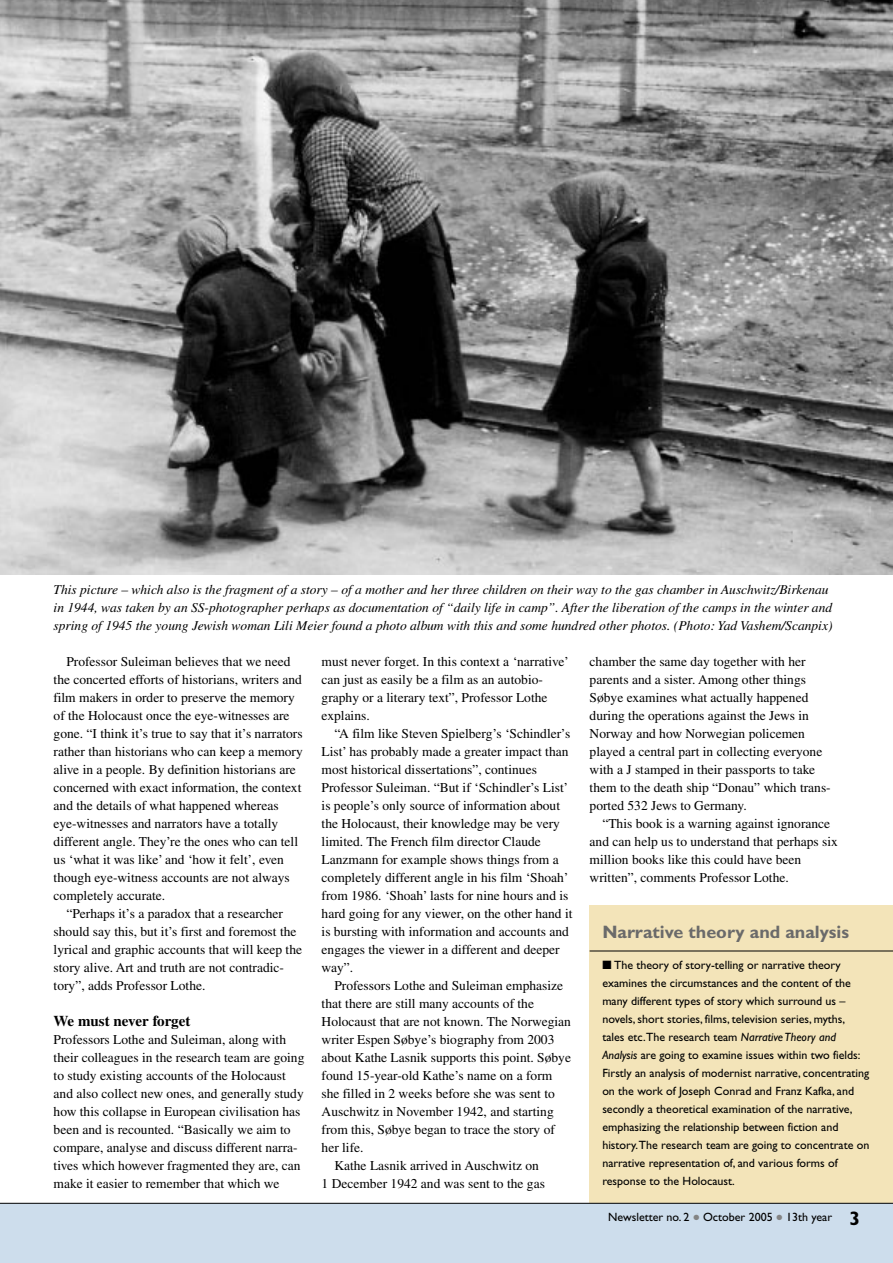
<style>
.page{position:relative;width:893px;height:1263px;background:#fff}
.page>*{position:absolute;margin:0;border:0;box-sizing:border-box;transform-origin:0 0}
.t1{font:700 19.5px "Gill Sans";color:#000}
.t2{font:700 18px "Gill Sans";color:#6a6a6a}
.t3{font:700 15px "Times";color:#000}
.t4{font:13.5px/18px "Times";color:#000}
.t5{font:italic 13.5px/18px "Times";color:#000}
.t6{font:12px/18px "Gill Sans";color:#000}
.s1{font-style:italic}
.s2{color:#848484}
</style>
<div class="page">
<div style="left:589px;top:906px;width:303px;height:318px;background:#f3e4b9"></div>
<div style="left:0;top:1203px;width:892px;height:60px;background:#cdddec"></div>
<hr style="left:0;top:1203px;width:892px;height:1px;background:#000">
<img style="left:0;top:0;width:892px;height:574px">
<hr style="left:589px;top:951px;width:303px;height:1px;background:#000">
<p class="t5" style="left:54px;top:582px;width:780px">This picture – which also is the fragment of a story – of a mother and her three children on their way to the gas chamber in Auschwitz/Birkenau in 1944, was taken by an SS-photographer perhaps as documentation of “daily life in camp”. After the liberation of the camps in the winter and spring of 1945 the young Jewish woman Lili Meier found a photo album with this and some hundred other photos. (Photo: Yad Vashem/Scanpix)</p>
<p class="t4" style="left:54px;top:654px;width:251px;text-indent:13px">Professor Suleiman believes that we need the concerted efforts of historians, writers and film makers in order to preserve the memory of the Holocaust once the eye-witnesses are gone. “I think it’s true to say that it’s narrators rather than historians who can keep a memory alive in a people. By definition historians are concerned with exact information, the context and the details of what happened whereas eye-witnesses and narrators have a totally different angle. They’re the ones who can tell us ‘what it was like’ and ‘how it felt’, even though eye-witness accounts are not always completely accurate.</p>
<p class="t4" style="left:54px;top:906px;width:250px;text-indent:13px">“Perhaps it’s a paradox that a researcher should say this, but it’s first and foremost the lyrical and graphic accounts that will keep the story alive. Art and truth are not contradic&shy;tory”, adds Professor Lothe.</p>
<p class="t3" style="left:54px;top:1016px;width:138px">We must never forget</p>
<p class="t4" style="left:54px;top:1032px;width:252px">Professors Lothe and Suleiman, along with their colleagues in the research team are going to study existing accounts of the Holocaust and also collect new ones, and generally study how this collapse in European civilisation has been and is recounted. “Basically we aim to compare, analyse and discuss different narra&shy;tives which however fragmented they are, can make it easier to remember that which we</p>
<p class="t4" style="left:321px;top:654px;width:249px">must never forget. In this context a ‘narrative’ can just as easily be a film as an autobio&shy;graphy or a literary text”, Professor Lothe explains.</p>
<p class="t4" style="left:321px;top:726px;width:252px;text-indent:13px">“A film like Steven Spielberg’s ‘Schindler’s List’ has probably made a greater impact than most historical dissertations”, continues Professor Suleiman. “But if ‘Schindler’s List’ is people’s only source of information about the Holocaust, their knowledge may be very limited. The French film director Claude Lanzmann for example shows things from a completely different angle in his film ‘Shoah’ from 1986. ‘Shoah’ lasts for nine hours and is hard going for any viewer, on the other hand it is bursting with information and accounts and engages the viewer in a different and deeper way”.</p>
<p class="t4" style="left:334px;top:978px;width:230px">Professors Lothe and Suleiman emphasize</p>
<p class="t4" style="left:321px;top:996px;width:214px">that there are still many accounts of the</p>
<p class="t4" style="left:321px;top:1014px;width:251px">Holocaust that are not known. The Norwegian</p>
<p class="t4" style="left:321px;top:1032px;width:234px">writer Espen Søbye’s biography from 2003</p>
<p class="t4" style="left:321px;top:1050px;width:251px">about Kathe Lasnik supports this point. Søbye</p>
<p class="t4" style="left:321px;top:1068px;width:232px">found 15-year-old Kathe’s name on a form</p>
<p class="t4" style="left:321px;top:1086px;width:235px">she filled in 2 weeks before she was sent to</p>
<p class="t4" style="left:321px;top:1104px;width:234px">Auschwitz in November 1942, and starting</p>
<p class="t4" style="left:321px;top:1122px;width:235px">from this, Søbye began to trace the story of</p>
<p class="t4" style="left:321px;top:1140px;width:43px">her life.</p>
<p class="t4" style="left:334px;top:1158px;width:206px">Kathe Lasnik arrived in Auschwitz on</p>
<p class="t4" style="left:321px;top:1176px;width:225px">1 December 1942 and was sent to the gas</p>
<p class="t4" style="left:589px;top:654px;width:243px">chamber the same day together with her parents and a sister. Among other things Søbye examines what actually happened during the operations against the Jews in Norway and how Norwegian policemen played a central part in collecting everyone with a J stamped in their passports to take them to the death ship “Donau” which trans&shy;ported 532 Jews to Germany.</p>
<p class="t4" style="left:589px;top:816px;width:250px;text-indent:13px">“This book is a warning against ignorance and can help us to understand that perhaps six million books like this could have been written”, comments Professor Lothe.</p>
<h2 class="t2" style="left:602px;top:926px;width:248px">Narrative theory and analysis</h2>
<p class="t6" style="left:602px;top:957px;width:268px">■ The theory of story-telling or narrative theory examines the circumstances and the content of the many different types of story which surround us – novels, short stories, films, television series, myths, tales etc.The research team <span class="s1">Narrative Theory and Analysis</span> are going to examine issues within two fields:<br>Firstly an analysis of modernist narrative, concentrating on the work of Joseph Conrad and Franz Kafka, and secondly a theoretical examination of the narrative, emphasizing the relationship between fiction and history.The research team are going to concentrate on narrative representation of, and various forms of response to the Holocaust.</p>
<p class="t6" style="left:608px;top:1209px;width:225px">Newsletter no. 2 <span class="s2">●</span> October 2005 <span class="s2">●</span> 13th year</p>
<h1 class="t1" style="left:849px;top:1212px;width:12px">3</h1>
</div>
